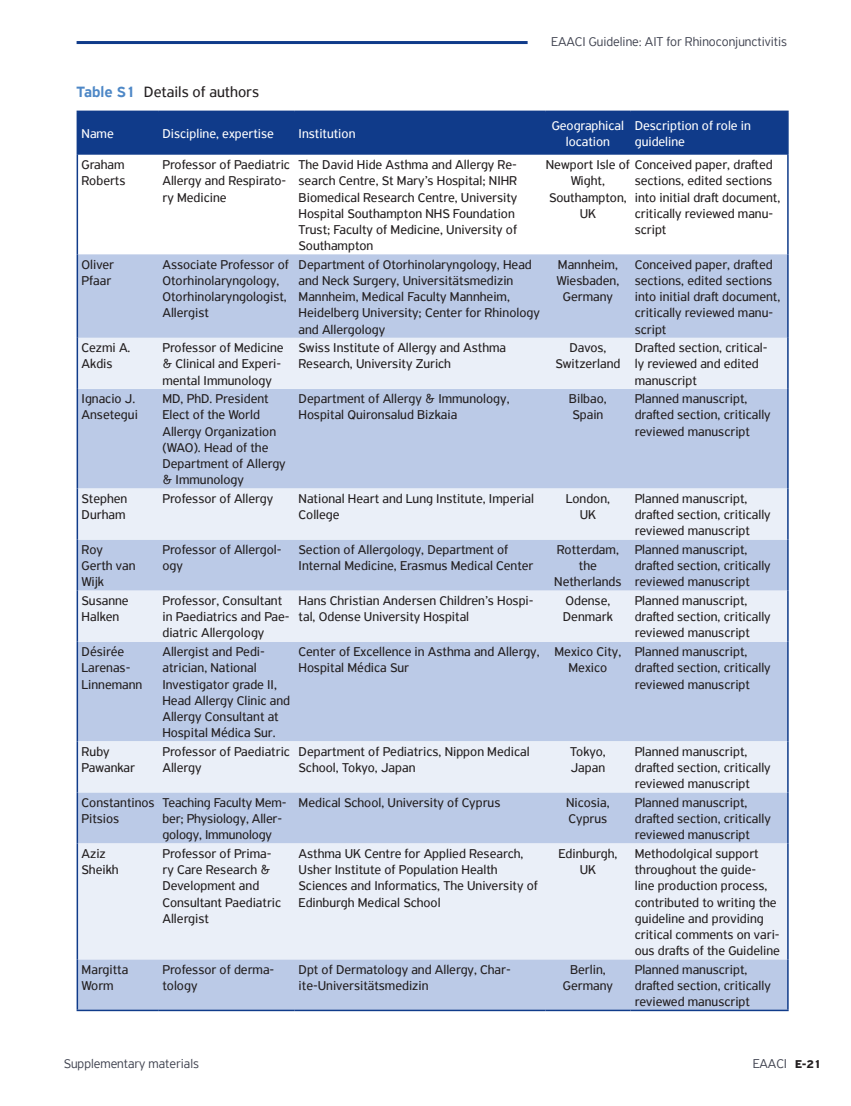
<style>
.page{position:relative;width:851px;height:1106px;background:#fff}
.page>*{position:absolute;margin:0;border:0;box-sizing:border-box;transform-origin:0 0}
.t1{font:15.75px "PF Highway Sans Pro";color:#231f20}
.t2{font:13.5px/16.2px "PF Highway Sans Pro";color:#231f20}
.t3{font:13.5px/16.2px "PF Highway Sans Pro";color:#fff;text-align:center}
.t4{font:300 13.5px "PF Highway Sans Pro";color:#404350}
.s1{font-weight:500;color:#4d87c6}
.s2{font-weight:700;font-size:12px;color:#231f20}
</style>
<div class="page">
<hr style="left:77px;top:41px;width:450px;height:3px;background:#103b8a">
<div style="left:78px;top:112px;width:709px;height:43px;background:#103b8a"></div>
<div style="left:78px;top:254px;width:709px;height:755px;background:#bbcae7"></div>
<svg style="left:78px;top:338px;width:709px;height:621px;background:#d3ddef"></svg>
<hr style="left:77px;top:389px;width:1px;height:99px;background:#103b8a">
<hr style="left:77px;top:539px;width:1px;height:51px;background:#103b8a">
<hr style="left:77px;top:641px;width:1px;height:100px;background:#103b8a">
<hr style="left:77px;top:843px;width:1px;height:116px;background:#103b8a">
<hr style="left:77px;top:111px;width:81px;height:1px;background:#103b8a">
<hr style="left:77px;top:112px;width:1px;height:43px;background:#103b8a">
<hr style="left:158px;top:111px;width:136px;height:1px;background:#103b8a">
<hr style="left:294px;top:111px;width:251px;height:1px;background:#103b8a">
<hr style="left:545px;top:111px;width:85px;height:1px;background:#103b8a">
<hr style="left:630px;top:111px;width:158px;height:1px;background:#103b8a">
<hr style="left:787px;top:112px;width:1px;height:43px;background:#103b8a">
<hr style="left:787px;top:155px;width:1px;height:99px;background:#103b8a">
<hr style="left:787px;top:254px;width:1px;height:84px;background:#103b8a">
<hr style="left:787px;top:338px;width:1px;height:51px;background:#103b8a">
<hr style="left:787px;top:389px;width:1px;height:99px;background:#103b8a">
<hr style="left:77px;top:488px;width:1px;height:51px;background:#103b8a">
<hr style="left:787px;top:488px;width:1px;height:51px;background:#103b8a">
<hr style="left:787px;top:539px;width:1px;height:51px;background:#103b8a">
<hr style="left:787px;top:590px;width:1px;height:51px;background:#103b8a">
<hr style="left:787px;top:641px;width:1px;height:100px;background:#103b8a">
<hr style="left:77px;top:741px;width:1px;height:51px;background:#103b8a">
<hr style="left:787px;top:741px;width:1px;height:51px;background:#103b8a">
<hr style="left:787px;top:792px;width:1px;height:51px;background:#103b8a">
<hr style="left:77px;top:254px;width:1px;height:84px;background:#103b8a">
<hr style="left:77px;top:338px;width:1px;height:51px;background:#103b8a">
<hr style="left:77px;top:792px;width:1px;height:51px;background:#103b8a">
<hr style="left:787px;top:843px;width:1px;height:116px;background:#103b8a">
<hr style="left:77px;top:959px;width:1px;height:50px;background:#103b8a">
<hr style="left:787px;top:959px;width:1px;height:50px;background:#103b8a">
<hr style="left:77px;top:155px;width:1px;height:99px;background:#103b8a">
<hr style="left:77px;top:590px;width:1px;height:51px;background:#103b8a">
<hr style="left:77px;top:1009px;width:81px;height:2px;background:#103b8a">
<hr style="left:158px;top:1009px;width:136px;height:2px;background:#103b8a">
<hr style="left:294px;top:1009px;width:251px;height:2px;background:#103b8a">
<hr style="left:545px;top:1009px;width:85px;height:2px;background:#103b8a">
<hr style="left:630px;top:1009px;width:158px;height:2px;background:#103b8a">
<p class="t1" style="left:77px;top:82px;width:184px"><span class="s1">Table S1</span> Details of authors</p>
<p class="t4" style="left:551px;top:34px;width:237px">EAACI Guideline: AIT for Rhinoconjunctivitis</p>
<p class="t3" style="left:82px;top:125px;width:34px">Name</p>
<p class="t3" style="left:162px;top:125px;width:113px">Discipline, expertise</p>
<p class="t3" style="left:298px;top:125px;width:58px">Institution</p>
<p class="t3" style="left:551px;top:117px;width:74px">Geographical location</p>
<p class="t3" style="left:634px;top:117px;width:118px;text-align:left">Description of role in guideline</p>
<p class="t2" style="left:82px;top:156px;width:45px">Graham<br>Roberts</p>
<p class="t2" style="left:162px;top:156px;width:129px">Professor of Paediatric<br>Allergy and Respirato&shy;ry Medicine</p>
<p class="t2" style="left:298px;top:156px;width:220px">The David Hide Asthma and Allergy Re&shy;search Centre, St Mary’s Hospital; NIHR Biomedical Research Centre, University Hospital Southampton NHS Foundation Trust; Faculty of Medicine, University of Southampton</p>
<p class="t2" style="left:545px;top:156px;width:228px">Newport Isle of Conceived paper, drafted</p>
<p class="t2" style="left:570px;top:173px;width:36px">Wight,</p>
<p class="t2" style="left:549px;top:189px;width:79px">Southampton,</p>
<p class="t2" style="left:579px;top:205px;width:18px">UK</p>
<p class="t2" style="left:634px;top:173px;width:147px">sections, edited sections into initial draft document, critically reviewed manu&shy;script</p>
<p class="t2" style="left:82px;top:256px;width:34px">Oliver<br>Pfaar</p>
<p class="t2" style="left:162px;top:256px;width:128px">Associate Professor of<br>Otorhinolaryngology,<br>Otorhinolaryngologist,<br>Allergist</p>
<p class="t2" style="left:298px;top:256px;width:243px">Department of Otorhinolaryngology, Head and Neck Surgery, Universitätsmedizin Mannheim, Medical Faculty Mannheim, Heidelberg University; Center for Rhinology and Allergology</p>
<p class="t2" style="left:556px;top:256px;width:64px;text-align:center">Mannheim,<br>Wiesbaden,<br>Germany</p>
<p class="t2" style="left:634px;top:256px;width:147px">Conceived paper, drafted sections, edited sections into initial draft document, critically reviewed manu&shy;script</p>
<p class="t2" style="left:82px;top:340px;width:50px">Cezmi A.<br>Akdis</p>
<p class="t2" style="left:162px;top:340px;width:123px">Professor of Medicine &amp; Clinical and Experi&shy;mental Immunology</p>
<p class="t2" style="left:298px;top:340px;width:209px">Swiss Institute of Allergy and Asthma<br>Research, University Zurich</p>
<p class="t2" style="left:555px;top:340px;width:66px;text-align:center">Davos,<br>Switzerland</p>
<p class="t2" style="left:634px;top:340px;width:134px">Drafted section, critical&shy;ly reviewed and edited manuscript</p>
<p class="t2" style="left:82px;top:391px;width:58px">Ignacio J.<br>Ansetegui</p>
<p class="t2" style="left:162px;top:391px;width:125px">MD, PhD. President<br>Elect of the World<br>Allergy Organization (WAO). Head of the<br>Department of Allergy &amp; Immunology</p>
<p class="t2" style="left:298px;top:391px;width:212px">Department of Allergy &amp; Immunology,<br>Hospital Quironsalud Bizkaia</p>
<p class="t2" style="left:569px;top:391px;width:39px">Bilbao,<br>Spain</p>
<p class="t2" style="left:634px;top:391px;width:137px">Planned manuscript, drafted section, critically reviewed manuscript</p>
<p class="t2" style="left:82px;top:490px;width:47px">Stephen<br>Durham</p>
<p class="t2" style="left:162px;top:490px;width:112px">Professor of Allergy</p>
<p class="t2" style="left:298px;top:490px;width:237px">National Heart and Lung Institute, Imperial<br>College</p>
<p class="t2" style="left:565px;top:490px;width:46px;text-align:center">London,<br>UK</p>
<p class="t2" style="left:634px;top:490px;width:137px">Planned manuscript, drafted section, critically reviewed manuscript</p>
<p class="t2" style="left:82px;top:541px;width:55px">Roy<br>Gerth van<br>Wijk</p>
<p class="t2" style="left:162px;top:541px;width:121px">Professor of Allergol&shy;ogy</p>
<p class="t2" style="left:298px;top:541px;width:236px">Section of Allergology, Department of<br>Internal Medicine, Erasmus Medical Center</p>
<p class="t2" style="left:554px;top:541px;width:69px;text-align:center">Rotterdam, the<br>Netherlands</p>
<p class="t2" style="left:634px;top:541px;width:137px">Planned manuscript, drafted section, critically reviewed manuscript</p>
<p class="t2" style="left:82px;top:592px;width:49px">Susanne<br>Halken</p>
<p class="t2" style="left:162px;top:592px;width:129px">Professor, Consultant in Paediatrics and Pae&shy;diatric Allergology</p>
<p class="t2" style="left:298px;top:592px;width:236px">Hans Christian Andersen Children’s Hospi&shy;tal, Odense University Hospital</p>
<p class="t2" style="left:563px;top:592px;width:52px">Odense,<br>Denmark</p>
<p class="t2" style="left:634px;top:592px;width:137px">Planned manuscript, drafted section, critically reviewed manuscript</p>
<p class="t2" style="left:82px;top:643px;width:62px">Désirée<br>Larenas-<br>Linnemann</p>
<p class="t2" style="left:162px;top:643px;width:129px">Allergist and Pedi&shy;atrician, National<br>Investigator grade II,<br>Head Allergy Clinic and<br>Allergy Consultant at<br>Hospital Médica Sur.</p>
<p class="t2" style="left:298px;top:643px;width:242px">Center of Excellence in Asthma and Allergy,<br>Hospital Médica Sur</p>
<p class="t2" style="left:554px;top:643px;width:68px;text-align:center">Mexico City,<br>Mexico</p>
<p class="t2" style="left:634px;top:643px;width:137px">Planned manuscript, drafted section, critically reviewed manuscript</p>
<p class="t2" style="left:82px;top:743px;width:55px">Ruby<br>Pawankar</p>
<p class="t2" style="left:162px;top:743px;width:129px">Professor of Paediatric<br>Allergy</p>
<p class="t2" style="left:298px;top:743px;width:232px">Department of Pediatrics, Nippon Medical<br>School, Tokyo, Japan</p>
<p class="t2" style="left:570px;top:743px;width:37px">Tokyo,<br>Japan</p>
<p class="t2" style="left:634px;top:743px;width:137px">Planned manuscript, drafted section, critically reviewed manuscript</p>
<p class="t2" style="left:82px;top:794px;width:74px">Constantinos<br>Pitsios</p>
<p class="t2" style="left:162px;top:794px;width:125px">Teaching Faculty Mem&shy;ber; Physiology, Aller&shy;gology, Immunology</p>
<p class="t2" style="left:298px;top:794px;width:203px">Medical School, University of Cyprus</p>
<p class="t2" style="left:566px;top:794px;width:45px">Nicosia,<br>Cyprus</p>
<p class="t2" style="left:634px;top:794px;width:137px">Planned manuscript, drafted section, critically reviewed manuscript</p>
<p class="t2" style="left:82px;top:845px;width:39px">Aziz<br>Sheikh</p>
<p class="t2" style="left:162px;top:845px;width:120px">Professor of Prima&shy;ry Care Research &amp;<br>Development and<br>Consultant Paediatric<br>Allergist</p>
<p class="t2" style="left:298px;top:845px;width:241px">Asthma UK Centre for Applied Research, Usher Institute of Population Health Sciences and Informatics, The University of Edinburgh Medical School</p>
<p class="t2" style="left:558px;top:845px;width:60px;text-align:center">Edinburgh,<br>UK</p>
<p class="t2" style="left:634px;top:845px;width:147px">Methodolgical support throughout the guide-<br>line production process, contributed to writing the guideline and providing critical comments on vari&shy;ous drafts of the Guideline</p>
<p class="t2" style="left:82px;top:961px;width:48px">Margitta<br>Worm</p>
<p class="t2" style="left:162px;top:961px;width:113px">Professor of derma&shy;tology</p>
<p class="t2" style="left:298px;top:961px;width:214px">Dpt of Dermatology and Allergy, Char&shy;ite-Universitätsmedizin</p>
<p class="t2" style="left:563px;top:961px;width:52px;text-align:center">Berlin,<br>Germany</p>
<p class="t2" style="left:634px;top:961px;width:137px">Planned manuscript, drafted section, critically reviewed manuscript</p>
<p class="t4" style="left:64px;top:1055px;width:137px">Supplementary materials</p>
<p class="t4" style="left:752px;top:1055px;width:70px">EAACI <span class="s2">E-21</span></p>
</div>
